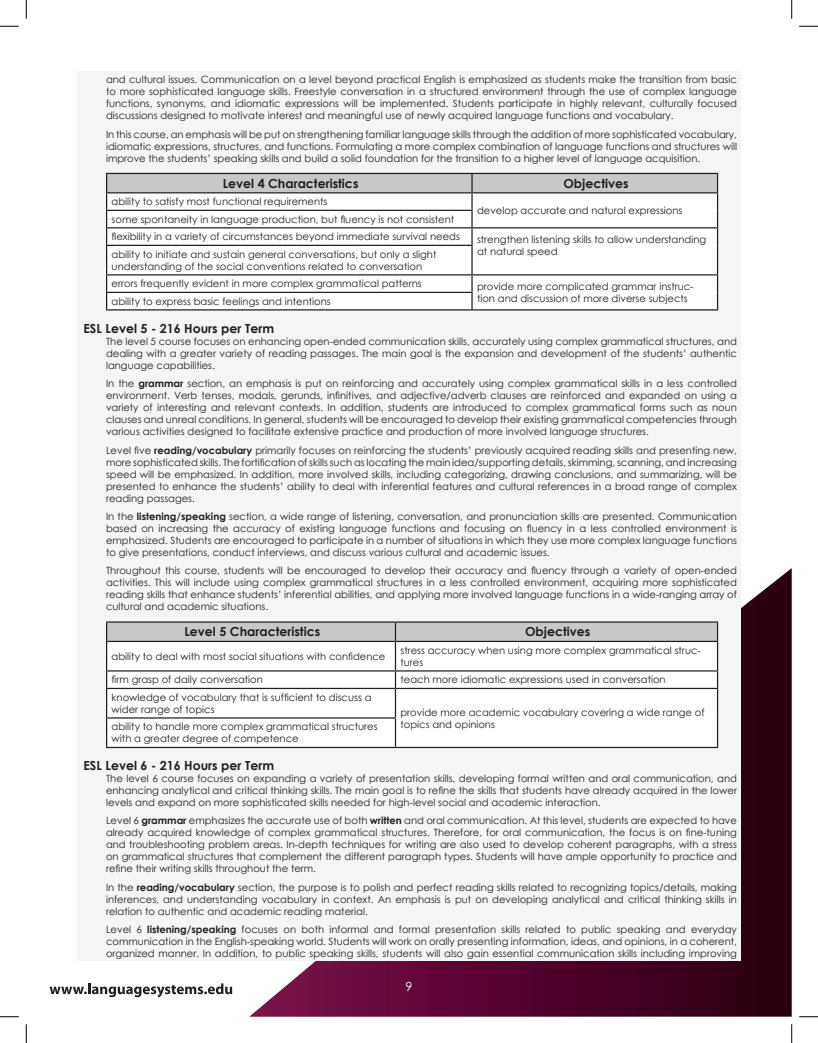
<style>
.page{position:relative;width:818px;height:1043px;background:#fff}
.page>*{position:absolute;margin:0;border:0;box-sizing:border-box;transform-origin:0 0}
.top_heading{font:700 12.5px "Century Gothic";color:#231f20}
.t1{font:12.5px "Century Gothic";color:#fff}
.paragraph{font:10px/12px "Century Gothic";color:#231f20;text-align:justify}
.charts{font:10px/12px "Century Gothic";color:#231f20}
.s1{font-weight:700}
</style>
<div class="page">
<div style="left:77px;top:71px;width:663px;height:450px;background:#f5f5f6"></div>
<svg style="left:250px;top:568px;width:541px;height:448px"></svg>
<div style="left:77px;top:102px;width:663px;height:858px;background:#f5f5f6"></div>
<svg style="left:49px;top:983px;width:183px;height:14px"></svg>
<svg style="left:106px;top:173px;width:612px;height:136px"></svg>
<hr style="left:106px;top:309px;width:366px;height:1px;background:#231f20">
<hr style="left:472px;top:309px;width:246px;height:1px;background:#231f20">
<hr style="left:106px;top:621px;width:289px;height:1px;background:#231f20">
<hr style="left:395px;top:621px;width:323px;height:1px;background:#231f20">
<svg style="left:106px;top:622px;width:612px;height:124px"></svg>
<hr style="left:106px;top:746px;width:289px;height:2px;background:#231f20">
<hr style="left:395px;top:746px;width:323px;height:2px;background:#231f20">
<svg style="left:0;top:25px;width:19px;height:2px"></svg>
<svg style="left:799px;top:25px;width:19px;height:2px"></svg>
<svg style="left:0;top:1016px;width:19px;height:1px"></svg>
<svg style="left:799px;top:1016px;width:19px;height:1px"></svg>
<svg style="left:25px;top:0;width:2px;height:19px"></svg>
<svg style="left:25px;top:1024px;width:2px;height:18px"></svg>
<svg style="left:791px;top:0;width:1px;height:19px"></svg>
<svg style="left:791px;top:1024px;width:1px;height:18px"></svg>
<p class="paragraph" style="left:106px;top:73px;width:632px">and cultural issues. Communication on a level beyond practical English is emphasized as students make the transition from basic to more sophisticated language skills. Freestyle conversation in a structured environment through the use of complex language functions, synonyms, and idiomatic expressions will be implemented. Students participate in highly relevant, culturally focused discussions designed to motivate interest and meaningful use of newly acquired language functions and vocabulary.</p>
<p class="paragraph" style="left:106px;top:128px;width:632px">In this course, an emphasis will be put on strengthening familiar language skills through the addition of more sophisticated vocabulary, idiomatic expressions, structures, and functions. Formulating a more complex combination of language functions and structures will improve the students’ speaking skills and build a solid foundation for the transition to a higher level of language acquisition.</p>
<p class="top_heading" style="left:223px;top:174px;width:137px">Level 4 Characteristics</p>
<p class="top_heading" style="left:563px;top:174px;width:67px">Objectives</p>
<p class="charts" style="left:112px;top:195px;width:217px">ability to satisfy most functional requirements</p>
<p class="charts" style="left:477px;top:204px;width:207px">develop accurate and natural expressions</p>
<p class="charts" style="left:112px;top:213px;width:344px">some spontaneity in language production, but fluency is not consistent</p>
<p class="charts" style="left:112px;top:230px;width:350px">flexibility in a variety of circumstances beyond immediate survival needs</p>
<p class="charts" style="left:477px;top:233px;width:231px">strengthen listening skills to allow understanding</p>
<p class="charts" style="left:112px;top:248px;width:326px">ability to initiate and sustain general conversations, but only a slight</p>
<p class="charts" style="left:477px;top:245px;width:82px">at natural speed</p>
<p class="charts" style="left:112px;top:260px;width:312px">understanding of the social conventions related to conversation</p>
<p class="charts" style="left:112px;top:277px;width:311px">errors frequently evident in more complex grammatical patterns</p>
<p class="charts" style="left:477px;top:280px;width:218px">provide more complicated grammar instruc-</p>
<p class="charts" style="left:112px;top:295px;width:220px">ability to express basic feelings and intentions</p>
<p class="charts" style="left:477px;top:292px;width:212px">tion and discussion of more diverse subjects</p>
<p class="top_heading" style="left:83px;top:319px;width:192px">ESL Level 5 - 216 Hours per Term</p>
<p class="paragraph" style="left:106px;top:335px;width:632px">The level 5 course focuses on enhancing open-ended communication skills, accurately using complex grammatical structures, and dealing with a greater variety of reading passages. The main goal is the expansion and development of the students’ authentic language capabilities.</p>
<p class="paragraph" style="left:106px;top:377px;width:632px">In the <span class="s1">grammar</span> section, an emphasis is put on reinforcing and accurately using complex grammatical skills in a less controlled environment. Verb tenses, modals, gerunds, infinitives, and adjective/adverb clauses are reinforced and expanded on using a variety of interesting and relevant contexts. In addition, students are introduced to complex grammatical forms such as noun clauses and unreal conditions. In general, students will be encouraged to develop their existing grammatical competencies through various activities designed to facilitate extensive practice and production of more involved language structures.</p>
<p class="paragraph" style="left:106px;top:444px;width:632px">Level five <span class="s1">reading/vocabulary</span> primarily focuses on reinforcing the students’ previously acquired reading skills and presenting new, more sophisticated skills. The fortification of skills such as locating the main idea/supporting details, skimming, scanning, and increasing speed will be emphasized. In addition, more involved skills, including categorizing, drawing conclusions, and summarizing, will be presented to enhance the students’ ability to deal with inferential features and cultural references in a broad range of complex reading passages.</p>
<p class="paragraph" style="left:106px;top:510px;width:632px">In the <span class="s1">listening/speaking</span> section, a wide range of listening, conversation, and pronunciation skills are presented. Communication based on increasing the accuracy of existing language functions and focusing on fluency in a less controlled environment is emphasized. Students are encouraged to participate in a number of situations in which they use more complex language functions to give presentations, conduct interviews, and discuss various cultural and academic issues.</p>
<p class="paragraph" style="left:106px;top:564px;width:632px">Throughout this course, students will be encouraged to develop their accuracy and fluency through a variety of open-ended activities. This will include using complex grammatical structures in a less controlled environment, acquiring more sophisticated reading skills that enhance students’ inferential abilities, and applying more involved language functions in a wide-ranging array of cultural and academic situations.</p>
<p class="top_heading" style="left:184px;top:622px;width:137px">Level 5 Characteristics</p>
<p class="top_heading" style="left:525px;top:622px;width:67px">Objectives</p>
<p class="charts" style="left:112px;top:650px;width:275px">ability to deal with most social situations with confidence</p>
<p class="charts" style="left:400px;top:644px;width:302px">stress accuracy when using more complex grammatical struc&shy;tures</p>
<p class="charts" style="left:112px;top:673px;width:153px">firm grasp of daily conversation</p>
<p class="charts" style="left:400px;top:673px;width:267px">teach more idiomatic expressions used in conversation</p>
<p class="charts" style="left:112px;top:691px;width:261px">knowledge of vocabulary that is sufficient to discuss a wider range of topics</p>
<p class="charts" style="left:400px;top:706px;width:305px">provide more academic vocabulary covering a wide range of</p>
<p class="charts" style="left:112px;top:720px;width:267px">ability to handle more complex grammatical structures</p>
<p class="charts" style="left:400px;top:718px;width:96px">topics and opinions</p>
<p class="charts" style="left:112px;top:732px;width:188px">with a greater degree of competence</p>
<p class="top_heading" style="left:83px;top:756px;width:192px">ESL Level 6 - 216 Hours per Term</p>
<p class="paragraph" style="left:106px;top:772px;width:632px">The level 6 course focuses on expanding a variety of presentation skills, developing formal written and oral communication, and enhancing analytical and critical thinking skills. The main goal is to refine the skills that students have already acquired in the lower levels and expand on more sophisticated skills needed for high-level social and academic interaction.</p>
<p class="paragraph" style="left:106px;top:814px;width:632px">Level 6 <span class="s1">grammar</span> emphasizes the accurate use of both <span class="s1">written</span> and oral communication. At this level, students are expected to have already acquired knowledge of complex grammatical structures. Therefore, for oral communication, the focus is on fine-tuning and troubleshooting problem areas. In-depth techniques for writing are also used to develop coherent paragraphs, with a stress on grammatical structures that complement the different paragraph types. Students will have ample opportunity to practice and refine their writing skills throughout the term.</p>
<p class="paragraph" style="left:106px;top:880px;width:632px">In the <span class="s1">reading/vocabulary</span> section, the purpose is to polish and perfect reading skills related to recognizing topics/details, making inferences, and understanding vocabulary in context. An emphasis is put on developing analytical and critical thinking skills in relation to authentic and academic reading material.</p>
<p class="paragraph" style="left:106px;top:923px;width:632px">Level 6 <span class="s1">listening/speaking</span> focuses on both informal and formal presentation skills related to public speaking and everyday communication in the English-speaking world. Students will work on orally presenting information, ideas, and opinions, in a coherent, organized manner. In addition, to public speaking skills, students will also gain essential communication skills including improving</p>
<p class="t1" style="left:405px;top:977px;width:8px">9</p>
</div>
